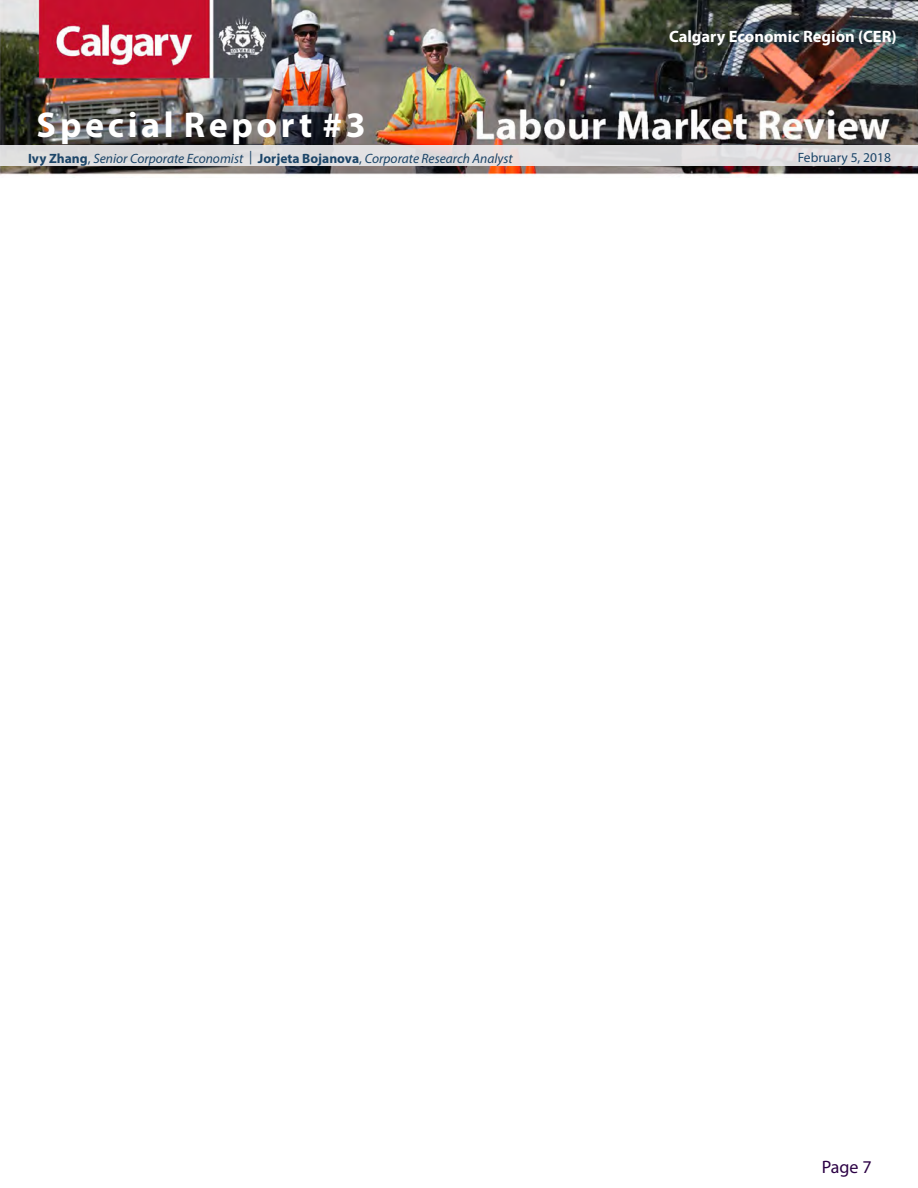
<style>
.page{position:relative;width:918px;height:1188px;background:#fff}
.page>*{position:absolute;margin:0;border:0;box-sizing:border-box;transform-origin:0 0}
.t1{font:700 36px "Myriad Pro";letter-spacing:.1em;color:#fff}
.t2{font:18px "Myriad Pro";color:#2b0044}
.t3{font:700 16.5px "Myriad Pro";color:#fff}
.t4{font:italic 13.5px "Myriad Pro";color:#1c4568}
.t5{font:13.5px "Myriad Pro";color:#1c4568}
.s1{font-weight:700;font-style:normal}
.s2{font-style:normal}
</style>
<div class="page">
<img style="left:0;top:0;width:918px;height:177px">
<div style="left:0;top:145px;width:918px;height:21px;background:#dedcde"></div>
<h1 class="t1" style="left:37px;top:101px;width:331px">Special Report #3</h1>
<p class="t4" style="left:28px;top:150px;width:486px"><span class="s1">Ivy Zhang</span><span class="s2">,</span> Senior Corporate Economist <span class="s2">|</span> <span class="s1">Jorjeta Bojanova</span><span class="s2">,</span> Corporate Research Analyst</p>
<p class="t3" style="left:669px;top:25px;width:229px">Calgary Economic Region (CER)</p>
<p class="t5" style="left:798px;top:149px;width:95px">February 5, 2018</p>
<h2 class="t2" style="left:822px;top:1156px;width:51px">Page 7</h2>
</div>
